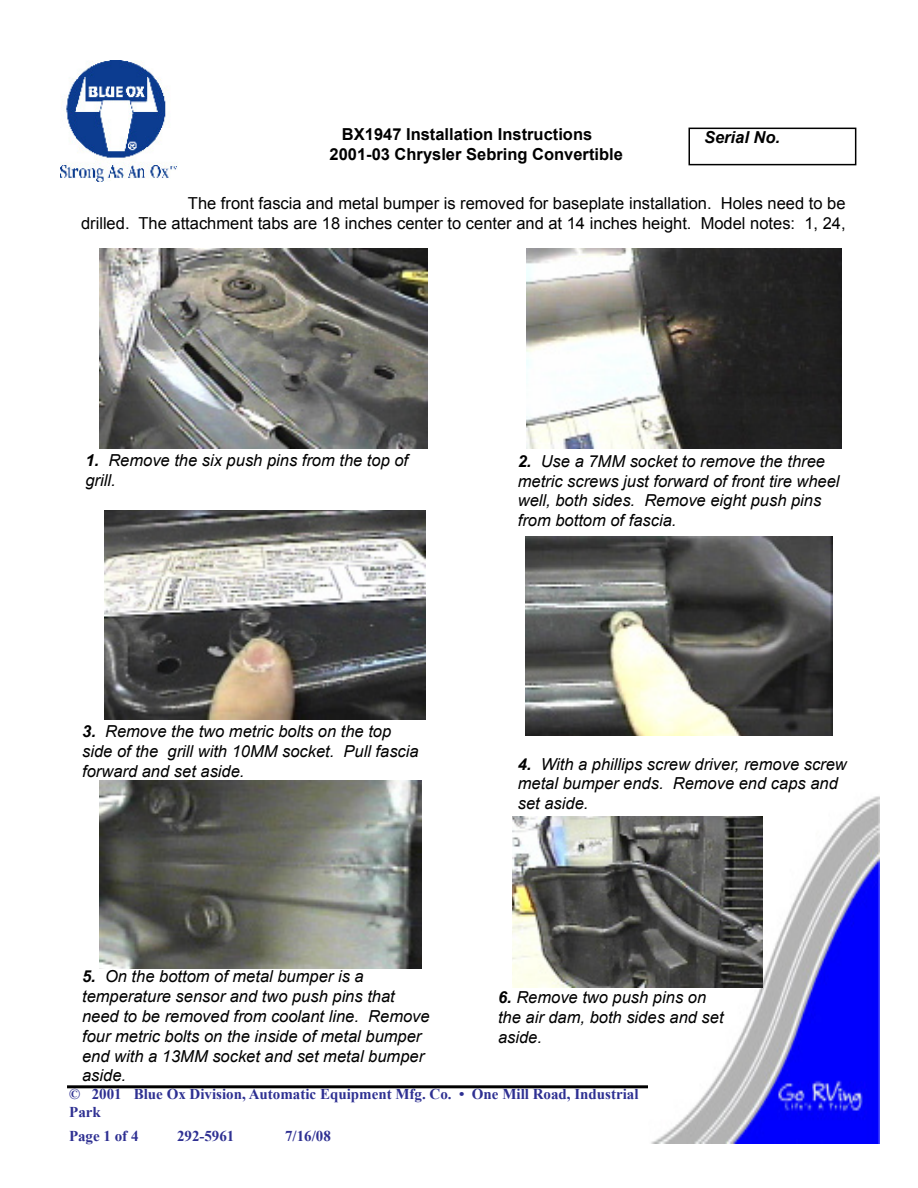
<style>
.page{position:relative;width:918px;height:1188px;background:#fff}
.page>*{position:absolute;margin:0;border:0;box-sizing:border-box;transform-origin:0 0}
.t1{font:italic 16.5px/19.8px "Arial";color:#000}
.t2{font:16.5px/19.8px "Arial";color:#000;text-align:right}
.t3{font:700 16.5px/19.8px "Arial";color:#000}
.t4{font:italic 700 16.5px "Arial";color:#000}
.t5{font:700 15px/18px "Times New Roman";color:#2e3092}
.s1{font-weight:700}
</style>
<div class="page">
<img style="left:61px;top:60px;width:116px;height:122px">
<img style="left:649px;top:796px;width:230px;height:348px">
<div style="left:688px;top:128px;width:168px;height:37px;border:2px solid #000"></div>
<hr style="left:67px;top:1085px;width:581px;height:3px;background:#000">
<img style="left:99px;top:249px;width:328px;height:199px">
<img style="left:526px;top:249px;width:316px;height:199px">
<img style="left:104px;top:510px;width:321px;height:210px">
<img style="left:526px;top:536px;width:306px;height:200px">
<img style="left:99px;top:780px;width:322px;height:188px">
<img style="left:513px;top:817px;width:250px;height:171px">
<p class="t3" style="left:330px;top:125px;width:295px;text-indent:12px">BX1947 Installation Instructions<br>2001-03 Chrysler Sebring Convertible</p>
<p class="t4" style="left:704px;top:126px;width:78px">Serial No.</p>
<p class="t2" style="left:81px;top:194px;width:766px">The front fascia and metal bumper is removed for baseplate installation. Holes need to be<br>drilled. The attachment tabs are 18 inches center to center and at 14 inches height. Model notes: 1, 24,</p>
<p class="t1" style="left:85px;top:451px;width:324px"><span class="s1">1.</span> Remove the six push pins from the top of grill.</p>
<p class="t1" style="left:518px;top:451px;width:323px"><span class="s1">2.</span> Use a 7MM socket to remove the three metric screws just forward of front tire wheel well, both sides. Remove eight push pins from bottom of fascia.</p>
<p class="t1" style="left:82px;top:722px;width:338px"><span class="s1">3.</span> Remove the two metric bolts on the top side of the grill with 10MM socket. Pull fascia forward and set aside.</p>
<p class="t1" style="left:82px;top:967px;width:349px"><span class="s1">5.</span> On the bottom of metal bumper is a temperature sensor and two push pins that need to be removed from coolant line. Remove four metric bolts on the inside of metal bumper end with a 13MM socket and set metal bumper aside.</p>
<p class="t1" style="left:518px;top:754px;width:331px"><span class="s1">4.</span> With a phillips screw driver, remove screw metal bumper ends. Remove end caps and set aside.</p>
<p class="t1" style="left:498px;top:988px;width:227px"><span class="s1">6.</span> Remove two push pins on the air dam, both sides and set aside.</p>
<p class="t5" style="left:69px;top:1085px;width:571px">© 2001 Blue Ox Division, Automatic Equipment Mfg. Co. • One Mill Road, Industrial<br>Park</p>
<p class="t5" style="left:69px;top:1126px;width:71px">Page 1 of 4</p>
<p class="t5" style="left:177px;top:1126px;width:59px">292-5961</p>
<p class="t5" style="left:285px;top:1126px;width:47px">7/16/08</p>
</div>
